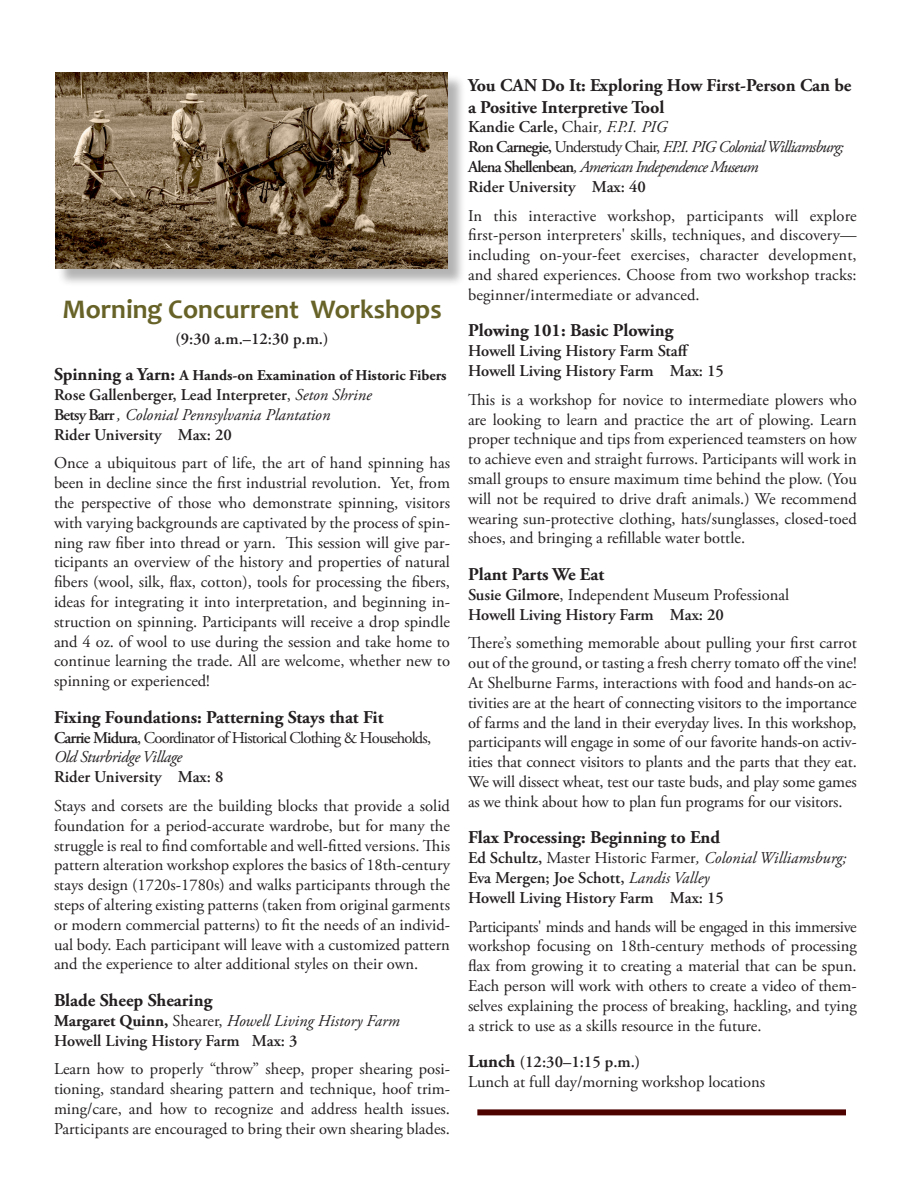
<style>
.page{position:relative;width:918px;height:1188px;background:#fff}
.page>*{position:absolute;margin:0;border:0;box-sizing:border-box;transform-origin:0 0}
.t1{font:700 27px "Candara";color:#676328}
.t2{font:700 18px/21.6px "Adobe Garamond Pro";color:#231f20}
.t3{font:16.5px/19.8px "Adobe Garamond Pro";color:#231f20;text-align:justify}
.t4{font:600 16.5px "Adobe Garamond Pro";color:#231f20}
.t5{font:italic 16.5px "Adobe Garamond Pro";color:#231f20}
.t6{font:italic 16.5px/19.8px "Adobe Garamond Pro";letter-spacing:-.05em;color:#231f20}
.t7{font:16.5px/19.8px "Adobe Garamond Pro";letter-spacing:-.05em;color:#231f20}
.t8{font:700 15px "Adobe Garamond Pro";color:#231f20}
.s1{font-size:18px}
.s2{font-weight:400}
.s3{font-weight:400;font-style:italic}
.s4{font-weight:600;font-style:normal}
.s5{font-weight:600}
.s6{font-style:italic}
.s7{font-weight:700;font-style:normal}
.s8{font-style:normal}
.s9{font-weight:700;font-size:18px}
</style>
<div class="page">
<div style="left:57px;top:74px;width:409px;height:213px;background:#231f20;opacity:.34"></div>
<img style="left:55px;top:72px;width:392px;height:197px">
<div style="left:477px;top:1109px;width:369px;height:6px;background:#4e0300"></div>
<p class="t1" style="left:62px;top:293px;width:381px">Morning Concurrent Workshops</p>
<p class="t4" style="left:176px;top:329px;width:154px">(9:30 a.m.–12:30 p.m.)</p>
<p class="t8" style="left:54px;top:367px;width:394px"><span class="s1">Spinning a Yarn:</span> A Hands-on Examination of Historic Fibers</p>
<p class="t4" style="left:54px;top:385px;width:319px">Rose Gallenberger, Lead Interpreter<span class="s2">,</span> <span class="s3">Seton Shrine</span></p>
<p class="t5" style="left:54px;top:405px;width:278px"><span class="s4">Betsy Barr</span> , Colonial Pennsylvania Plantation</p>
<p class="t4" style="left:54px;top:425px;width:179px">Rider University Max: 20</p>
<p class="t3" style="left:54px;top:454px;width:398px">Once a ubiquitous part of life, the art of hand spinning has been in decline since the first industrial revolution. Yet, from the perspective of those who demonstrate spinning, visitors with varying backgrounds are captivated by the process of spin&shy;ning raw fiber into thread or yarn. This session will give par&shy;ticipants an overview of the history and properties of natural fibers (wool, silk, flax, cotton), tools for processing the fibers, ideas for integrating it into interpretation, and beginning in&shy;struction on spinning. Participants will receive a drop spindle and 4 oz. of wool to use during the session and take home to continue learning the trade. All are welcome, whether new to spinning or experienced!</p>
<p class="t2" style="left:54px;top:707px;width:331px">Fixing Foundations: Patterning Stays that Fit</p>
<p class="t7" style="left:54px;top:728px;width:379px"><span class="s5">Carrie Midura</span>, Coordinator of Historical Clothing &amp; Households,<br><span class="s6">Old Sturbridge Village</span></p>
<p class="t4" style="left:54px;top:767px;width:171px">Rider University Max: 8</p>
<p class="t3" style="left:54px;top:796px;width:398px">Stays and corsets are the building blocks that provide a solid foundation for a period-accurate wardrobe, but for many the struggle is real to find comfortable and well-fitted versions. This pattern alteration workshop explores the basics of 18th-century stays design (1720s-1780s) and walks participants through the steps of altering existing patterns (taken from original garments or modern commercial patterns) to fit the needs of an individ&shy;ual body. Each participant will leave with a customized pattern and the experience to alter additional styles on their own.</p>
<p class="t2" style="left:54px;top:990px;width:160px">Blade Sheep Shearing</p>
<p class="t5" style="left:54px;top:1011px;width:347px"><span class="s7">Margaret Quinn,</span> <span class="s8">Shearer,</span> Howell Living History Farm</p>
<p class="t4" style="left:54px;top:1031px;width:245px">Howell Living History Farm Max: 3</p>
<p class="t3" style="left:54px;top:1060px;width:398px">Learn how to properly “throw” sheep, proper shearing posi&shy;tioning, standard shearing pattern and technique, hoof trim&shy;ming/care, and how to recognize and address health issues.<br>Participants are encouraged to bring their own shearing blades.</p>
<p class="t2" style="left:468px;top:75px;width:385px">You CAN Do It: Exploring How First-Person Can be a Positive Interpretive Tool</p>
<p class="t4" style="left:468px;top:118px;width:201px">Kandie Carle, <span class="s2">Chair</span><span class="s3">, F.P.I. PIG</span></p>
<p class="t6" style="left:468px;top:138px;width:377px"><span class="s4">Ron Carnegie,</span> <span class="s8">Understudy Chair,</span> F.P.I. PIG Colonial Williamsburg;<br><span class="s4">Alena Shellenbean</span>, American Independence Museum</p>
<p class="t4" style="left:468px;top:177px;width:179px">Rider University Max: 40</p>
<p class="t3" style="left:468px;top:206px;width:390px">In this interactive workshop, participants will explore first-person interpreters' skills, techniques, and discovery— including on-your-feet exercises, character development, and shared experiences. Choose from two workshop tracks: beginner/intermediate or advanced.</p>
<p class="t2" style="left:468px;top:320px;width:207px">Plowing 101: Basic Plowing</p>
<p class="t4" style="left:468px;top:342px;width:223px">Howell Living History Farm Staff</p>
<p class="t4" style="left:468px;top:361px;width:258px">Howell Living History Farm Max: 15</p>
<p class="t3" style="left:468px;top:390px;width:390px">This is a workshop for novice to intermediate plowers who are looking to learn and practice the art of plowing. Learn proper technique and tips from experienced teamsters on how to achieve even and straight furrows. Participants will work in small groups to ensure maximum time behind the plow. (You will not be required to drive draft animals.) We recommend wearing sun-protective clothing, hats/sunglasses, closed-toed shoes, and bringing a refillable water bottle.</p>
<p class="t2" style="left:468px;top:564px;width:138px">Plant Parts We Eat</p>
<p class="t3" style="left:468px;top:585px;width:323px"><span class="s5">Susie Gilmore</span>, Independent Museum Professional</p>
<p class="t4" style="left:468px;top:605px;width:258px">Howell Living History Farm Max: 20</p>
<p class="t3" style="left:468px;top:634px;width:390px">There’s something memorable about pulling your first carrot out of the ground, or tasting a fresh cherry tomato off the vine!<br>At Shelburne Farms, interactions with food and hands-on ac&shy;tivities are at the heart of connecting visitors to the importance of farms and the land in their everyday lives. In this workshop, participants will engage in some of our favorite hands-on activ&shy;ities that connect visitors to plants and the parts that they eat.<br>We will dissect wheat, test our taste buds, and play some games as we think about how to plan fun programs for our visitors.</p>
<p class="t2" style="left:468px;top:827px;width:254px">Flax Processing: Beginning to End</p>
<p class="t5" style="left:468px;top:848px;width:380px"><span class="s4">Ed Schultz,</span> <span class="s8">Master Historic Farmer</span>, Colonial Williamsburg;</p>
<p class="t4" style="left:468px;top:868px;width:243px">Eva Mergen; Joe Schott, <span class="s3">Landis Valley</span></p>
<p class="t4" style="left:468px;top:888px;width:258px">Howell Living History Farm Max: 15</p>
<p class="t3" style="left:468px;top:917px;width:390px">Participants' minds and hands will be engaged in this immersive workshop focusing on 18th-century methods of processing flax from growing it to creating a material that can be spun.<br>Each person will work with others to create a video of them&shy;selves explaining the process of breaking, hackling, and tying a strick to use as a skills resource in the future.</p>
<p class="t4" style="left:468px;top:1053px;width:174px"><span class="s9">Lunch</span> (12:30–1:15 p.m.)</p>
<p class="t3" style="left:468px;top:1073px;width:299px">Lunch at full day/morning workshop locations</p>
</div>
